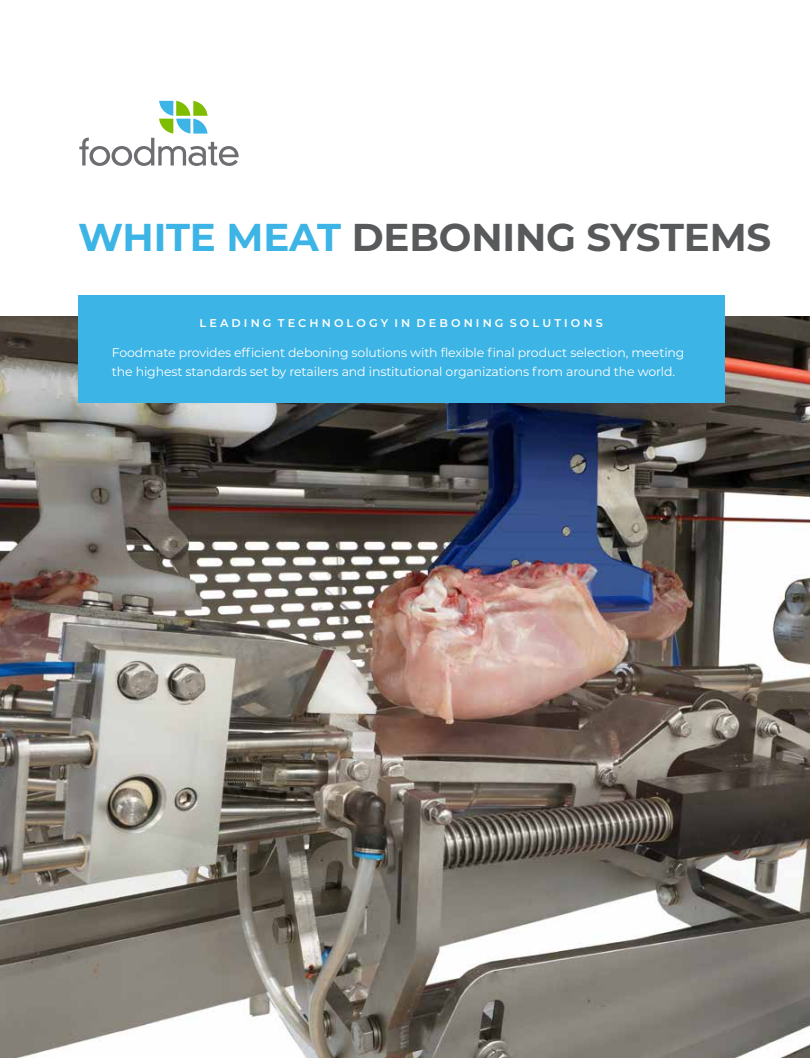
<style>
.page{position:relative;width:810px;height:1058px;background:#fff}
.page>*{position:absolute;margin:0;border:0;box-sizing:border-box;transform-origin:0 0}
.t1{font:700 38.75px "Montserrat";letter-spacing:-.005em;color:#58595b}
.t2{font:12.5px/18.8px "Montserrat";letter-spacing:-.01em;color:#fff}
.t3{font:600 11.25px "Montserrat";color:#fff}
.s1{color:#3cb4e5}
</style>
<div class="page">
<img style="left:0;top:316px;width:810px;height:742px">
<svg style="left:79px;top:101px;width:160px;height:65px"></svg>
<div style="left:78px;top:296px;width:647px;height:107px;background:#3cb4e5"></div>
<h1 class="t1" style="left:78px;top:209px;width:694px"><span class="s1">WHITE MEAT</span> DEBONING SYSTEMS</h1>
<p class="t3" style="left:200px;top:315px;width:405px">L E A D I N G T E C H N O L O G Y I N D E B O N I N G S O L U T I O N S</p>
<p class="t2" style="left:112px;top:343px;width:574px">Foodmate provides efficient deboning solutions with flexible final product selection, meeting the highest standards set by retailers and institutional organizations from around the world.</p>
</div>
